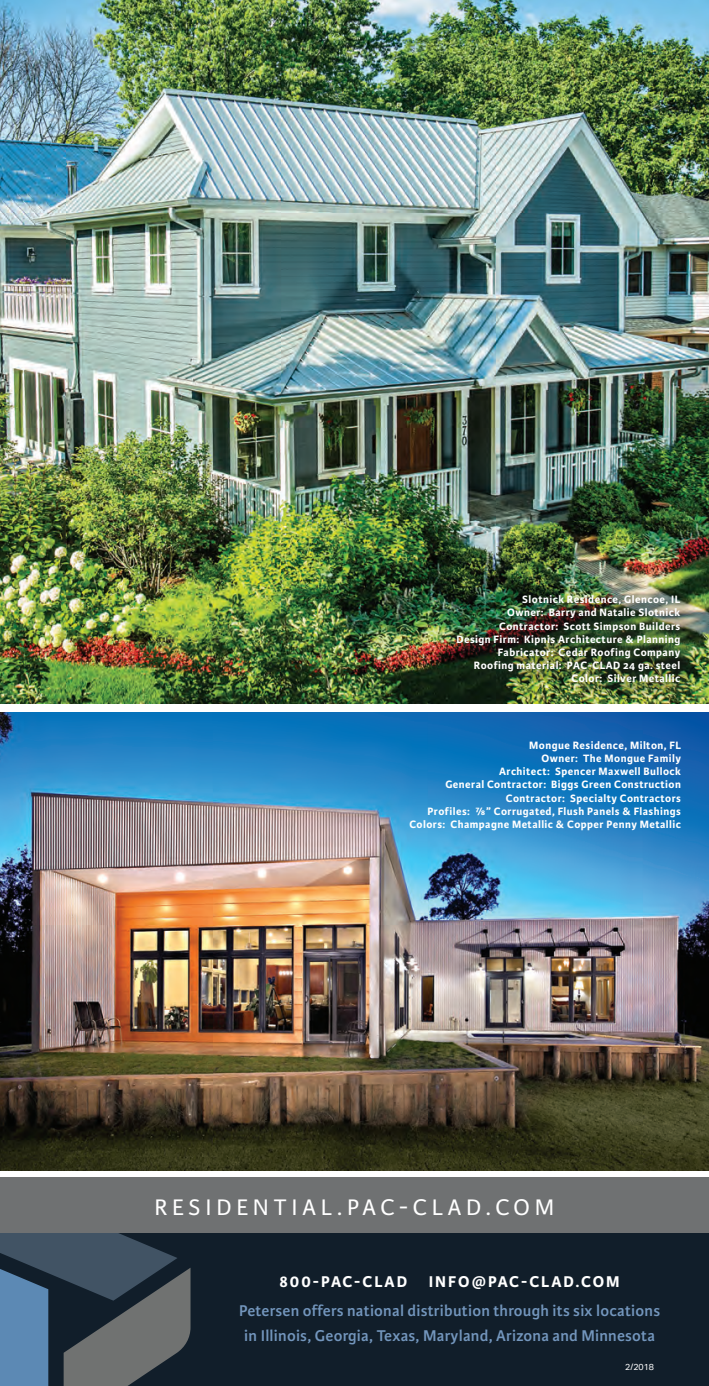
<style>
.page{position:relative;width:709px;height:1386px;background:#fff}
.page>*{position:absolute;margin:0;border:0;box-sizing:border-box;transform-origin:0 0}
.t1{font:23.97px "Karmina Sans";letter-spacing:.2em;color:#fff}
.t2{font:600 16.62px/24.5px "Karmina Sans";letter-spacing:.015em;color:#7396bd;text-align:center}
.t3{font:700 16.62px "Karmina Sans";letter-spacing:.125em;color:#fff}
.t4{font:700 11.38px/13.1px "Karmina Sans";letter-spacing:.04em;color:#fff;text-align:right}
.t5{font:8.75px "Aktiv Grotesk";color:#fff}
</style>
<div class="page">
<div style="left:0;top:1218px;width:709px;height:168px;background:#111e2a"></div>
<svg style="left:0;top:1233px;width:190px;height:153px"></svg>
<div style="left:0;top:1178px;width:709px;height:55px;background:#6f7172"></div>
<img style="left:0;top:0;width:709px;height:704px">
<img style="left:0;top:712px;width:709px;height:459px">
<div style="left:452px;top:591px;width:245px;height:108px;background:#231f20;opacity:.93"></div>
<p class="t4" style="left:522px;top:593px;width:160px">Slotnick Residence, Glencoe, IL</p>
<p class="t4" style="left:499px;top:606px;width:183px">Owner: Barry and Natalie Slotnick<br>Contractor: Scott Simpson Builders</p>
<p class="t4" style="left:456px;top:633px;width:225px">Design Firm: Kipnis Architecture &amp; Planning</p>
<p class="t4" style="left:498px;top:646px;width:184px">Fabricator: Cedar Roofing Company</p>
<p class="t4" style="left:474px;top:659px;width:208px">Roofing material: PAC-CLAD 24 ga. steel</p>
<p class="t4" style="left:571px;top:672px;width:110px">Color: Silver Metallic</p>
<p class="t4" style="left:529px;top:739px;width:153px">Mongue Residence, Milton, FL</p>
<p class="t4" style="left:541px;top:752px;width:141px">Owner: The Mongue Family</p>
<p class="t4" style="left:499px;top:765px;width:183px">Architect: Spencer Maxwell Bullock</p>
<p class="t4" style="left:445px;top:778px;width:237px">General Contractor: Biggs Green Construction</p>
<p class="t4" style="left:506px;top:791px;width:176px">Contractor: Specialty Contractors</p>
<p class="t4" style="left:427px;top:805px;width:255px">Profiles: 7/8” Corrugated, Flush Panels &amp; Flashings</p>
<p class="t4" style="left:409px;top:818px;width:273px">Colors: Champagne Metallic &amp; Copper Penny Metallic</p>
<p class="t1" style="left:154px;top:1194px;width:401px">RESIDENTIAL.PAC-CLAD.COM</p>
<p class="t3" style="left:279px;top:1272px;width:129px">800-PAC-CLAD</p>
<p class="t3" style="left:429px;top:1272px;width:193px">INFO@PAC-CLAD.COM</p>
<p class="t2" style="left:239px;top:1299px;width:422px">Petersen offers national distribution through its six locations in Illinois, Georgia, Texas, Maryland, Arizona and Minnesota</p>
<p class="t5" style="left:625px;top:1361px;width:30px">2/2018</p>
</div>
